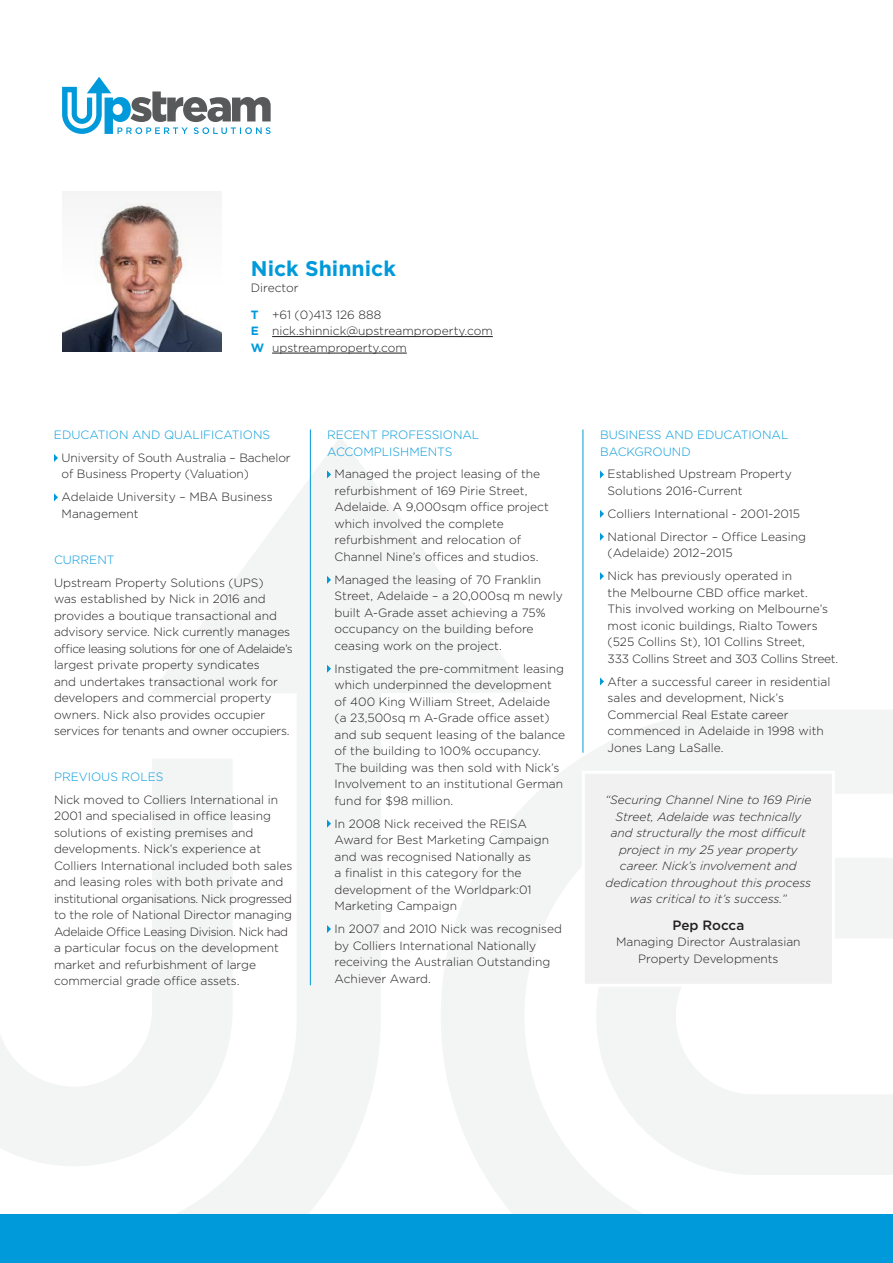
<style>
.page{position:relative;width:893px;height:1263px;background:#fff}
.page>*{position:absolute;margin:0;border:0;box-sizing:border-box;transform-origin:0 0}
.t1{font:700 21.3px "Gotham";color:#009ada}
.t2{font:500 13.5px "Gotham";letter-spacing:-.005em;color:#231f20}
.t3{font:300 12px/16.5px "Gotham";color:#231f20}
.t4{font:italic 300 12px/16.5px "Gotham";color:#231f20;text-align:center}
.t5{font:300 12px/16.5px "Gotham";color:#009ada}
.s1{font-weight:700;color:#009ada}
</style>
<div class="page">
<svg style="left:225px;top:436px;width:303px;height:257px"></svg>
<svg style="left:0;top:593px;width:381px;height:621px"></svg>
<svg style="left:441px;top:710px;width:452px;height:504px;fill:#f3f4f4"></svg>
<svg style="left:62px;top:77px;width:209px;height:57px"></svg>
<hr style="left:272px;top:336px;width:221px;height:1px;background:#231f20">
<hr style="left:272px;top:353px;width:135px;height:1px;background:#231f20">
<svg style="left:54px;top:454px;width:4px;height:8px"></svg>
<svg style="left:54px;top:493px;width:4px;height:8px"></svg>
<svg style="left:327px;top:470px;width:4px;height:8px"></svg>
<svg style="left:327px;top:576px;width:4px;height:8px"></svg>
<svg style="left:327px;top:665px;width:4px;height:8px"></svg>
<svg style="left:327px;top:820px;width:4px;height:8px"></svg>
<svg style="left:327px;top:925px;width:4px;height:8px"></svg>
<svg style="left:600px;top:470px;width:4px;height:8px"></svg>
<svg style="left:600px;top:510px;width:4px;height:8px"></svg>
<svg style="left:600px;top:533px;width:4px;height:8px"></svg>
<svg style="left:600px;top:572px;width:4px;height:8px"></svg>
<svg style="left:600px;top:677px;width:4px;height:8px"></svg>
<div style="left:0;top:1214px;width:893px;height:49px;background:#009ada"></div>
<hr style="left:310px;top:429px;width:1px;height:556px;background:#009ada">
<hr style="left:583px;top:429px;width:1px;height:324px;background:#009ada">
<div style="left:582px;top:771px;width:253px;height:216px;background:#f1f1f2;border:3px solid #fff"></div>
<img style="left:62px;top:284px;width:159px;height:68px">
<svg style="left:62px;top:191px;width:159px;height:93px"></svg>
<h1 class="t1" style="left:251px;top:254px;width:147px">Nick Shinnick</h1>
<p class="t3" style="left:251px;top:279px;width:49px">Director</p>
<p class="t3" style="left:251px;top:306px;width:243px"><span class="s1">T</span> +61 (0)413 126 888<br><span class="s1">E</span> nick.shinnick@upstreamproperty.com<br><span class="s1">W</span> upstreamproperty.com</p>
<p class="t5" style="left:54px;top:426px;width:218px">EDUCATION AND QUALIFICATIONS</p>
<p class="t3" style="left:62px;top:449px;width:231px">University of South Australia – Bachelor of Business Property (Valuation)</p>
<p class="t3" style="left:62px;top:488px;width:213px">Adelaide University – MBA Business<br>Management</p>
<p class="t5" style="left:54px;top:551px;width:62px">CURRENT</p>
<p class="t3" style="left:54px;top:574px;width:240px">Upstream Property Solutions (UPS)<br>was established by Nick in 2016 and provides a boutique transactional and advisory service. Nick currently manages office leasing solutions for one of Adelaide’s largest private property syndicates<br>and undertakes transactional work for developers and commercial property owners. Nick also provides occupier services for tenants and owner occupiers.</p>
<p class="t5" style="left:54px;top:768px;width:111px">PREVIOUS ROLES</p>
<p class="t3" style="left:54px;top:791px;width:240px">Nick moved to Colliers International in 2001 and specialised in office leasing solutions of existing premises and developments. Nick’s experience at Colliers International included both sales and leasing roles with both private and institutional organisations. Nick progressed to the role of National Director managing Adelaide Office Leasing Division. Nick had a particular focus on the development market and refurbishment of large commercial grade office assets.</p>
<p class="t5" style="left:327px;top:426px;width:154px">RECENT PROFESSIONAL<br>ACCOMPLISHMENTS</p>
<p class="t3" style="left:335px;top:466px;width:216px">Managed the project leasing of the refurbishment of 169 Pirie Street, Adelaide. A 9,000sqm office project which involved the complete refurbishment and relocation of Channel Nine’s offices and studios.</p>
<p class="t3" style="left:335px;top:571px;width:230px">Managed the leasing of 70 Franklin Street, Adelaide – a 20,000sq m newly built A-Grade asset achieving a 75% occupancy on the building before ceasing work on the project.</p>
<p class="t3" style="left:335px;top:660px;width:232px">Instigated the pre-commitment leasing which underpinned the development of 400 King William Street, Adelaide (a 23,500sq m A-Grade office asset) and sub sequent leasing of the balance of the building to 100% occupancy.<br>The building was then sold with Nick’s Involvement to an institutional German fund for $98 million.</p>
<p class="t3" style="left:335px;top:815px;width:216px">In 2008 Nick received the REISA<br>Award for Best Marketing Campaign and was recognised Nationally as<br>a finalist in this category for the development of the Worldpark:01<br>Marketing Campaign</p>
<p class="t3" style="left:335px;top:920px;width:229px">In 2007 and 2010 Nick was recognised by Colliers International Nationally receiving the Australian Outstanding<br>Achiever Award.</p>
<p class="t5" style="left:600px;top:426px;width:190px">BUSINESS AND EDUCATIONAL<br>BACKGROUND</p>
<p class="t3" style="left:608px;top:466px;width:186px">Established Upstream Property<br>Solutions 2016-Current</p>
<p class="t3" style="left:608px;top:502px;width:200px;line-height:23px">Colliers International - 2001-2015<br>National Director – Office Leasing</p>
<p class="t3" style="left:608px;top:541px;width:186px;line-height:23px">(Adelaide) 2012–2015<br>Nick has previously operated in</p>
<p class="t3" style="left:608px;top:584px;width:232px">the Melbourne CBD office market.<br>This involved working on Melbourne’s most iconic buildings, Rialto Towers (525 Collins St), 101 Collins Street,<br>333 Collins Street and 303 Collins Street.</p>
<p class="t3" style="left:608px;top:673px;width:224px">After a successful career in residential sales and development, Nick’s<br>Commercial Real Estate career commenced in Adelaide in 1998 with<br>Jones Lang LaSalle.</p>
<p class="t4" style="left:605px;top:791px;width:208px">“Securing Channel Nine to 169 Pirie Street, Adelaide was technically and structurally the most difficult project in my 25 year property career. Nick’s involvement and dedication throughout this process was critical to it’s success.”</p>
<p class="t2" style="left:672px;top:916px;width:73px">Pep Rocca</p>
<p class="t3" style="left:616px;top:933px;width:186px;text-align:center">Managing Director Australasian<br>Property Developments</p>
</div>
